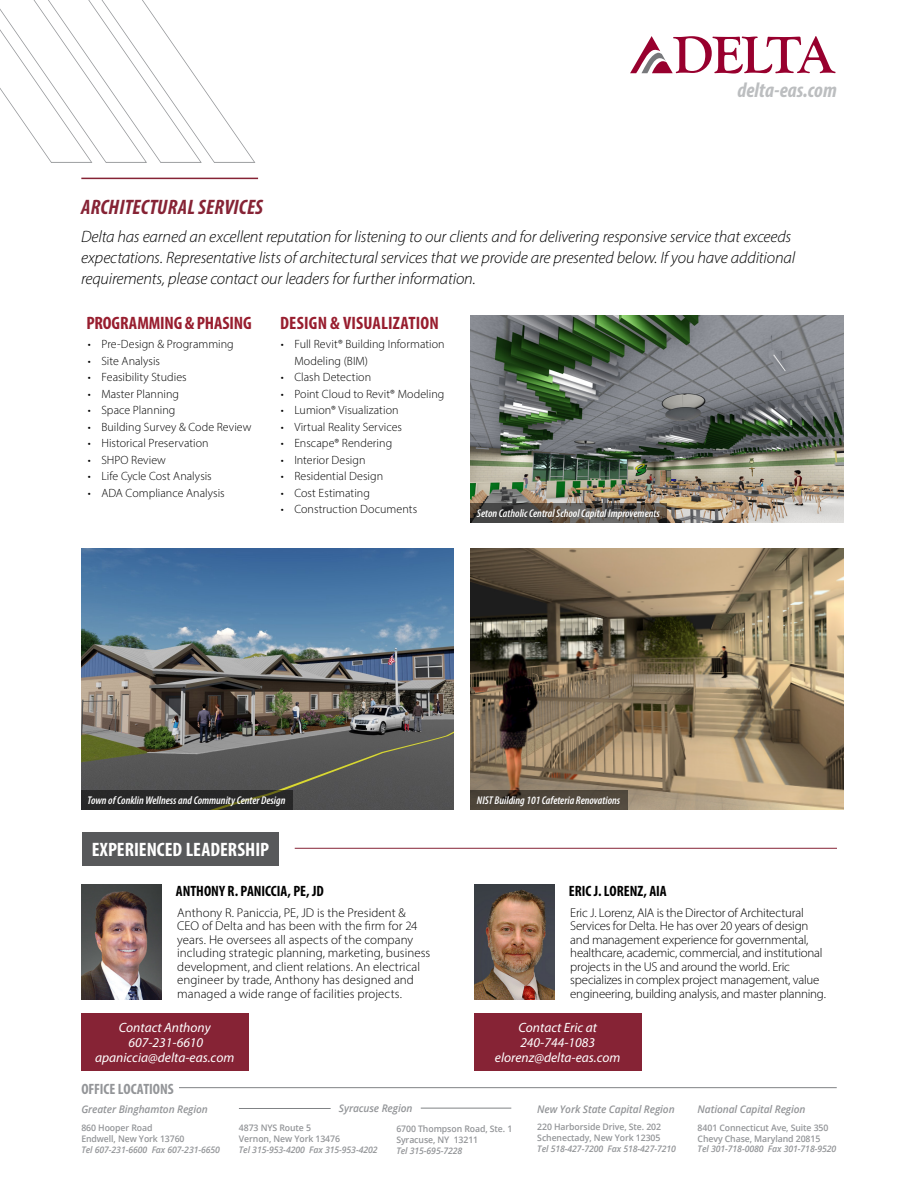
<style>
.page{position:relative;width:918px;height:1188px;background:#fff}
.page>*{position:absolute;margin:0;border:0;box-sizing:border-box;transform-origin:0 0}
.delta_departments{font:italic 700 condensed 21px "Myriad Pro";letter-spacing:.01em;color:#862335}
.t1{font:italic 700 condensed 21px "Myriad Pro";color:#bcbec0}
.t2{font:700 condensed 19.5px "Myriad Pro";color:#fff}
.t3{font:700 condensed 18px "Myriad Pro";letter-spacing:.005em;color:#981e2f}
.Better_Justification{font:italic 300 16.5px/21px "Myriad Pro";letter-spacing:-.01em;color:#000}
.t4{font:700 condensed 15px "Myriad Pro";color:#000}
.t5{font:700 condensed 15px "Myriad Pro";color:#939598}
.delta_departments-2{font:italic 13.5px/15px "Myriad Pro";color:#fff;text-align:center}
.Better_Justification-2{font:300 12.75px/13.5px "Myriad Pro";letter-spacing:-.01em;color:#000}
.t6{font:300 12px/16.5px "Myriad Pro";letter-spacing:.005em;color:#000}
.t7{font:italic 600 condensed 11.25px "Myriad Pro";color:#fff}
.t8{font:italic 600 10.5px "Open Sans";letter-spacing:-.01em;color:#939598}
.t9{font:600 9px/10.8px "Open Sans";letter-spacing:-.01em;color:#939598}
.s1{font-style:italic}
</style>
<div class="page">
<div style="left:81px;top:1013px;width:167px;height:58px;background:#862335"></div>
<div style="left:474px;top:1013px;width:167px;height:58px;background:#862335"></div>
<svg style="left:630px;top:36px;width:206px;height:38px"></svg>
<div style="left:82px;top:832px;width:197px;height:34px;background:#58595b"></div>
<hr style="left:295px;top:848px;width:542px;height:1px;background:#862335">
<img style="left:82px;top:884px;width:79px;height:116px">
<img style="left:475px;top:884px;width:79px;height:116px">
<img style="left:81px;top:548px;width:373px;height:262px">
<img style="left:470px;top:548px;width:373px;height:262px">
<hr style="left:81px;top:178px;width:177px;height:1px;background:#862335">
<svg style="left:0;top:0;width:255px;height:163px"></svg>
<img style="left:470px;top:315px;width:373px;height:208px">
<svg style="left:470px;top:503px;width:197px;height:20px;background:#514c48"></svg>
<div style="left:81px;top:790px;width:212px;height:20px;background:#282828"></div>
<svg style="left:470px;top:790px;width:158px;height:20px;background:#4c4439"></svg>
<hr style="left:179px;top:1087px;width:658px;height:1px;background:#808285">
<hr style="left:239px;top:1108px;width:92px;height:1px;background:#808285">
<hr style="left:421px;top:1108px;width:90px;height:1px;background:#808285">
<p class="t1" style="left:738px;top:77px;width:101px">delta-eas.com</p>
<p class="delta_departments" style="left:81px;top:194px;width:183px">ARCHITECTURAL SERVICES</p>
<p class="Better_Justification" style="left:81px;top:226px;width:716px">Delta has earned an excellent reputation for listening to our clients and for delivering responsive service that exceeds expectations. Representative lists of architectural services that we provide are presented below. If you have additional requirements, please contact our leaders for further information.</p>
<p class="t3" style="left:86px;top:311px;width:167px">PROGRAMMING &amp; PHASING</p>
<p class="t6" style="left:88px;top:336px;width:147px">• Pre-Design &amp; Programming</p>
<p class="t6" style="left:88px;top:352px;width:74px">• Site Analysis</p>
<p class="t6" style="left:88px;top:369px;width:100px">• Feasibility Studies</p>
<p class="t6" style="left:88px;top:385px;width:93px">• Master Planning</p>
<p class="t6" style="left:88px;top:402px;width:89px">• Space Planning</p>
<p class="t6" style="left:88px;top:418px;width:165px">• Building Survey &amp; Code Review</p>
<p class="t6" style="left:88px;top:435px;width:122px">• Historical Preservation</p>
<p class="t6" style="left:88px;top:451px;width:80px">• SHPO Review</p>
<p class="t6" style="left:88px;top:468px;width:125px">• Life Cycle Cost Analysis</p>
<p class="t6" style="left:88px;top:484px;width:138px">• ADA Compliance Analysis</p>
<p class="t3" style="left:280px;top:311px;width:160px">DESIGN &amp; VISUALIZATION</p>
<p class="t6" style="left:294px;top:336px;width:152px;text-indent:-14px">• Full Revit® Building Information<br>Modeling (BIM)</p>
<p class="t6" style="left:281px;top:369px;width:92px">• Clash Detection</p>
<p class="t6" style="left:281px;top:385px;width:165px">• Point Cloud to Revit® Modeling</p>
<p class="t6" style="left:281px;top:402px;width:119px">• Lumion® Visualization</p>
<p class="t6" style="left:281px;top:418px;width:123px">• Virtual Reality Services</p>
<p class="t6" style="left:281px;top:435px;width:113px">• Enscape® Rendering</p>
<p class="t6" style="left:281px;top:451px;width:86px">• Interior Design</p>
<p class="t6" style="left:281px;top:468px;width:104px">• Residential Design</p>
<p class="t6" style="left:281px;top:484px;width:91px">• Cost Estimating</p>
<p class="t6" style="left:281px;top:501px;width:138px">• Construction Documents</p>
<p class="t7" style="left:477px;top:507px;width:184px">Seton Catholic Central School Capital Improvements</p>
<p class="t7" style="left:88px;top:794px;width:199px">Town of Conklin Wellness and Community Center Design</p>
<p class="t7" style="left:477px;top:794px;width:145px">NIST Building 101 Cafeteria Renovations</p>
<p class="t2" style="left:92px;top:837px;width:179px">EXPERIENCED LEADERSHIP</p>
<p class="t4" style="left:176px;top:881px;width:149px">ANTHONY R. PANICCIA, PE, JD</p>
<p class="t4" style="left:569px;top:881px;width:99px">ERIC J. LORENZ, AIA</p>
<p class="Better_Justification-2" style="left:177px;top:906px;width:255px">Anthony R. Paniccia, PE, JD is the President &amp; CEO of Delta and has been with the firm for 24 years. He oversees all aspects of the company including strategic planning, marketing, business development, and client relations. An electrical engineer by trade, Anthony has designed and managed a wide range of facilities projects.</p>
<p class="Better_Justification-2" style="left:570px;top:906px;width:257px">Eric J. Lorenz, AIA is the Director of Architectural Services for Delta. He has over 20 years of design and management experience for governmental, healthcare, academic, commercial, and institutional projects in the US and around the world. Eric specializes in complex project management, value engineering, building analysis, and master planning.</p>
<p class="delta_departments-2" style="left:95px;top:1020px;width:141px">Contact Anthony<br>607-231-6610 apaniccia@delta-eas.com</p>
<p class="delta_departments-2" style="left:495px;top:1020px;width:127px">Contact Eric at<br>240-744-1083 elorenz@delta-eas.com</p>
<p class="t5" style="left:81px;top:1080px;width:94px">OFFICE LOCATIONS</p>
<p class="t8" style="left:81px;top:1102px;width:128px">Greater Binghamton Region</p>
<p class="t9" style="left:81px;top:1122px;width:140px">860 Hooper Road<br>Endwell, New York 13760<br><span class="s1">Tel 607-231-6600 Fax 607-231-6650</span></p>
<p class="t8" style="left:339px;top:1101px;width:75px">Syracuse Region</p>
<p class="t9" style="left:239px;top:1122px;width:140px">4873 NYS Route 5<br>Vernon, New York 13476<br><span class="s1">Tel 315-953-4200 Fax 315-953-4202</span></p>
<p class="t9" style="left:396px;top:1123px;width:117px">6700 Thompson Road, Ste. 1</p>
<p class="t9" style="left:396px;top:1134px;width:83px">Syracuse, NY 13211<br><span class="s1">Tel 315-695-7228</span></p>
<p class="t8" style="left:537px;top:1102px;width:139px">New York State Capital Region</p>
<p class="t9" style="left:537px;top:1122px;width:140px">220 Harborside Drive, Ste. 202<br>Schenectady, New York 12305<br><span class="s1">Tel 518-427-7200 Fax 518-427-7210</span></p>
<p class="t8" style="left:698px;top:1102px;width:109px">National Capital Region</p>
<p class="t9" style="left:698px;top:1122px;width:140px">8401 Connecticut Ave, Suite 350<br>Chevy Chase, Maryland 20815<br><span class="s1">Tel 301-718-0080 Fax 301-718-9520</span></p>
</div>
